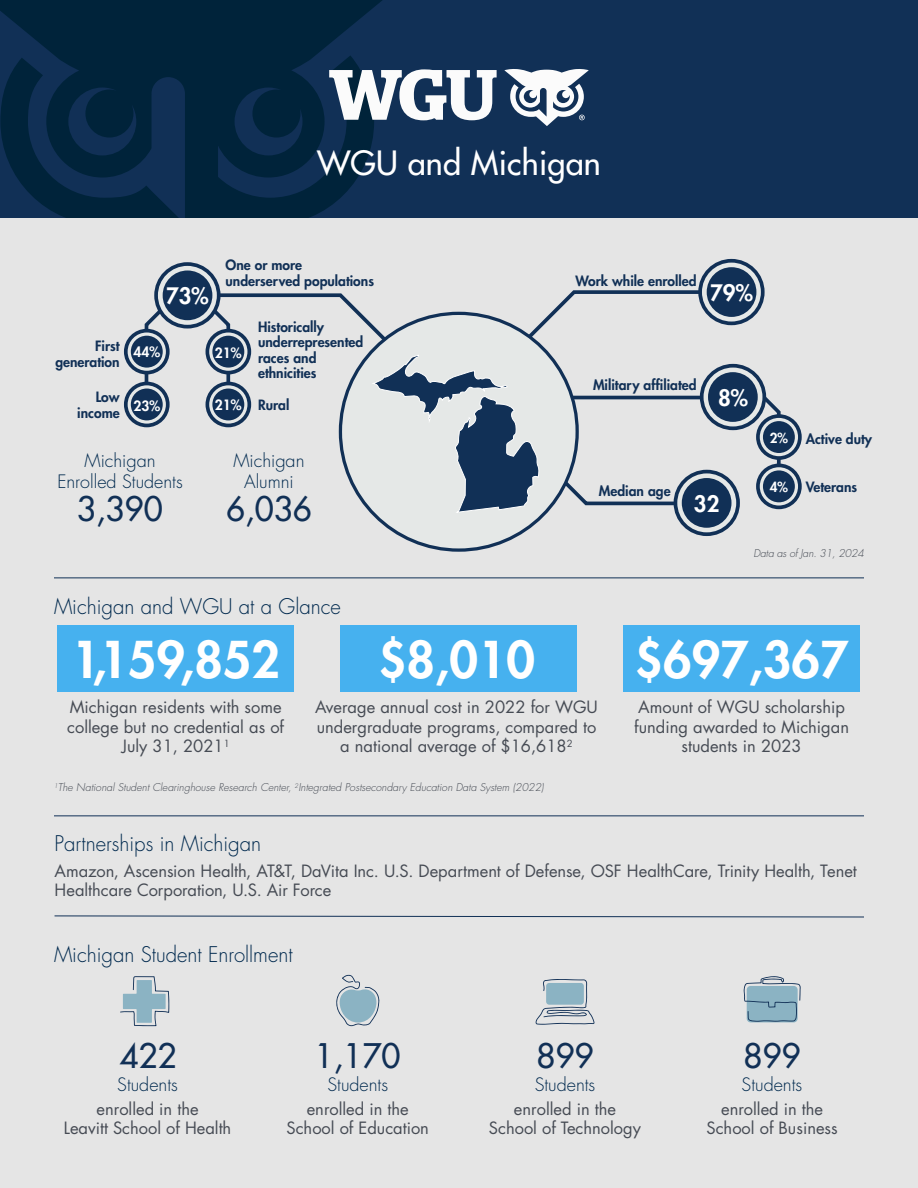
<style>
.page{position:relative;width:918px;height:1188px;background:#e5e5e5}
.page>*{position:absolute;margin:0;border:0;box-sizing:border-box;transform-origin:0 0}
.t1{font:800 49.35px "Futura Std";color:#fff}
.t2{font:500 33px "Futura Std";color:#113056}
.t3{font:500 32.55px "Futura Std";letter-spacing:.005em;color:#fff}
.Body_Copy{font:800 22.05px "Futura Std";color:#fff}
.t4{font:300 21px "Futura Std";color:#00294e}
.t5{font:300 18px/21px "Futura Std";color:#00294e;text-align:center}
.Body_Copy-2{font:16.5px/19.5px "Futura Std";color:#464b54;text-align:center}
.Body_Copy-3{font:800 13.8px/15.6px "Futura Std";color:#113056;text-align:right}
.Body_Copy-4{font:800 13.8px "Futura Std";color:#fff}
.Body_Copy-5{font:800 13.5px "Futura Std";color:#fff}
.Body_Copy-6{font:italic 300 10.5px "Futura Std";color:#464b54}
</style>
<div class="page">
<div style="left:0;top:0;width:918px;height:217px;background:#113056"></div>
<svg style="left:0;top:0;width:382px;height:217px;fill:#00233a"></svg>
<div style="left:58px;top:625px;width:236px;height:66px;background:#46b1ef"></div>
<div style="left:341px;top:625px;width:236px;height:66px;background:#46b1ef"></div>
<div style="left:624px;top:625px;width:236px;height:66px;background:#46b1ef"></div>
<svg style="left:329px;top:69px;width:168px;height:51px"></svg>
<svg style="left:504px;top:69px;width:85px;height:57px"></svg>
<svg style="left:755px;top:389px;width:27px;height:109px"></svg>
<svg style="left:143px;top:289px;width:35px;height:108px"></svg>
<svg style="left:156px;top:264px;width:63px;height:63px"></svg>
<div style="left:154px;top:262px;width:67px;height:67px;border:4px solid #113056;border-radius:50%"></div>
<svg style="left:700px;top:261px;width:63px;height:62px"></svg>
<div style="left:698px;top:259px;width:67px;height:66px;border:4px solid #113056;border-radius:50%"></div>
<svg style="left:675px;top:472px;width:63px;height:62px"></svg>
<div style="left:674px;top:470px;width:66px;height:66px;border:4px solid #113056;border-radius:50%"></div>
<svg style="left:702px;top:366px;width:62px;height:62px"></svg>
<div style="left:700px;top:364px;width:66px;height:66px;border:4px solid #113056;border-radius:50%"></div>
<div style="left:163px;top:270px;width:49px;height:50px;background:#113056;border-radius:50%"></div>
<div style="left:707px;top:267px;width:49px;height:50px;background:#113056;border-radius:50%"></div>
<div style="left:682px;top:478px;width:50px;height:50px;background:#113056;border-radius:50%"></div>
<div style="left:708px;top:372px;width:50px;height:50px;background:#113056;border-radius:50%"></div>
<svg style="left:758px;top:416px;width:42px;height:42px"></svg>
<div style="left:756px;top:414px;width:46px;height:46px;border:4px solid #113056;border-radius:50%"></div>
<div style="left:763px;top:421px;width:32px;height:32px;background:#113056;border-radius:50%"></div>
<svg style="left:126px;top:384px;width:42px;height:41px"></svg>
<div style="left:124px;top:382px;width:46px;height:45px;border:4px solid #113056;border-radius:50%"></div>
<div style="left:131px;top:389px;width:32px;height:31px;background:#113056;border-radius:50%"></div>
<svg style="left:126px;top:331px;width:42px;height:42px"></svg>
<div style="left:124px;top:329px;width:46px;height:45px;border:4px solid #113056;border-radius:50%"></div>
<div style="left:131px;top:336px;width:32px;height:32px;background:#113056;border-radius:50%"></div>
<svg style="left:758px;top:465px;width:42px;height:42px"></svg>
<div style="left:756px;top:464px;width:46px;height:45px;border:4px solid #113056;border-radius:50%"></div>
<div style="left:763px;top:470px;width:32px;height:32px;background:#113056;border-radius:50%"></div>
<hr style="left:54px;top:578px;width:810px;height:1px;background:#113056">
<svg style="left:536px;top:979px;width:59px;height:46px"></svg>
<svg style="left:336px;top:975px;width:43px;height:51px"></svg>
<svg style="left:120px;top:976px;width:49px;height:50px"></svg>
<svg style="left:744px;top:976px;width:57px;height:46px"></svg>
<svg style="left:193px;top:288px;width:524px;height:225px"></svg>
<hr style="left:54px;top:815px;width:810px;height:1px;background:#113056">
<svg style="left:54px;top:915px;width:810px;height:3px"></svg>
<p class="t3" style="left:317px;top:142px;width:285px">WGU and Michigan</p>
<p class="Body_Copy-3" style="left:55px;top:338px;width:66px">First generation</p>
<p class="Body_Copy-3" style="left:77px;top:390px;width:44px">Low income</p>
<p class="Body_Copy-3" style="left:226px;top:257px;width:150px;text-align:left">One or more underserved populations</p>
<p class="Body_Copy-3" style="left:575px;top:273px;width:123px">Work while enrolled</p>
<p class="Body_Copy" style="left:166px;top:282px;width:44px">73%</p>
<p class="Body_Copy" style="left:710px;top:279px;width:44px">79%</p>
<p class="Body_Copy-4" style="left:133px;top:343px;width:28px">44%</p>
<p class="Body_Copy-4" style="left:133px;top:397px;width:28px">23%</p>
<p class="Body_Copy-4" style="left:215px;top:344px;width:28px">21%</p>
<p class="Body_Copy-4" style="left:215px;top:397px;width:28px">21%</p>
<p class="Body_Copy-3" style="left:258px;top:319px;width:107px;text-align:left">Historically underrepresented races and ethnicities</p>
<p class="Body_Copy-3" style="left:258px;top:397px;width:33px">Rural</p>
<p class="Body_Copy-3" style="left:593px;top:377px;width:105px">Military affiliated</p>
<p class="Body_Copy" style="left:718px;top:384px;width:31px">8%</p>
<p class="t5" style="left:57px;top:450px;width:127px">Michigan<br>Enrolled Students</p>
<p class="t5" style="left:233px;top:450px;width:73px">Michigan<br>Alumni</p>
<p class="t2" style="left:77px;top:488px;width:87px">3,390</p>
<p class="t2" style="left:226px;top:488px;width:87px">6,036</p>
<p class="Body_Copy-3" style="left:599px;top:483px;width:73px">Median age</p>
<p class="Body_Copy" style="left:694px;top:490px;width:27px">32</p>
<p class="Body_Copy-5" style="left:770px;top:429px;width:20px">2%</p>
<p class="Body_Copy-5" style="left:770px;top:478px;width:20px">4%</p>
<p class="Body_Copy-3" style="left:806px;top:431px;width:68px">Active duty</p>
<p class="Body_Copy-3" style="left:806px;top:479px;width:53px">Veterans</p>
<p class="t4" style="left:54px;top:594px;width:288px">Michigan and WGU at a Glance</p>
<p class="Body_Copy-6" style="left:754px;top:547px;width:112px">Data as of Jan. 31, 2024</p>
<p class="t1" style="left:71px;top:628px;width:210px">1,159,852</p>
<p class="t1" style="left:378px;top:628px;width:158px">$8,010</p>
<p class="t1" style="left:635px;top:628px;width:216px">$697,367</p>
<p class="Body_Copy-2" style="left:67px;top:698px;width:218px">Michigan residents with some college but no credential as of<br>July 31, 2021<sup>1</sup></p>
<p class="Body_Copy-2" style="left:315px;top:698px;width:284px">Average annual cost in 2022 for WGU undergraduate programs, compared to a national average of $16,618<sup>2</sup></p>
<p class="Body_Copy-6" style="left:54px;top:781px;width:491px"><sup>1</sup>The National Student Clearinghouse Research Center, <sup>2</sup>Integrated Postsecondary Education Data System (2022)</p>
<p class="Body_Copy-2" style="left:634px;top:698px;width:216px">Amount of WGU scholarship funding awarded to Michigan students in 2023</p>
<p class="t4" style="left:55px;top:830px;width:208px">Partnerships in Michigan</p>
<p class="Body_Copy-2" style="left:55px;top:861px;width:804px;text-align:left">Amazon, Ascension Health, AT&amp;T, DaVita Inc. U.S. Department of Defense, OSF HealthCare, Trinity Health, Tenet<br>Healthcare Corporation, U.S. Air Force</p>
<p class="t4" style="left:54px;top:941px;width:240px">Michigan Student Enrollment</p>
<p class="t2" style="left:119px;top:1035px;width:59px">422</p>
<p class="t2" style="left:315px;top:1035px;width:87px">1,170</p>
<p class="t2" style="left:536px;top:1035px;width:59px">899</p>
<p class="t2" style="left:743px;top:1035px;width:59px">899</p>
<p class="t5" style="left:117px;top:1074px;width:62px">Students</p>
<p class="t5" style="left:327px;top:1074px;width:62px">Students</p>
<p class="t5" style="left:535px;top:1074px;width:62px">Students</p>
<p class="t5" style="left:742px;top:1074px;width:62px">Students</p>
<p class="Body_Copy-2" style="left:64px;top:1099px;width:169px">enrolled in the<br>Leavitt School of Health</p>
<p class="Body_Copy-2" style="left:287px;top:1099px;width:144px">enrolled in the<br>School of Education</p>
<p class="Body_Copy-2" style="left:489px;top:1099px;width:154px">enrolled in the<br>School of Technology</p>
<p class="Body_Copy-2" style="left:707px;top:1099px;width:133px">enrolled in the<br>School of Business</p>
</div>
